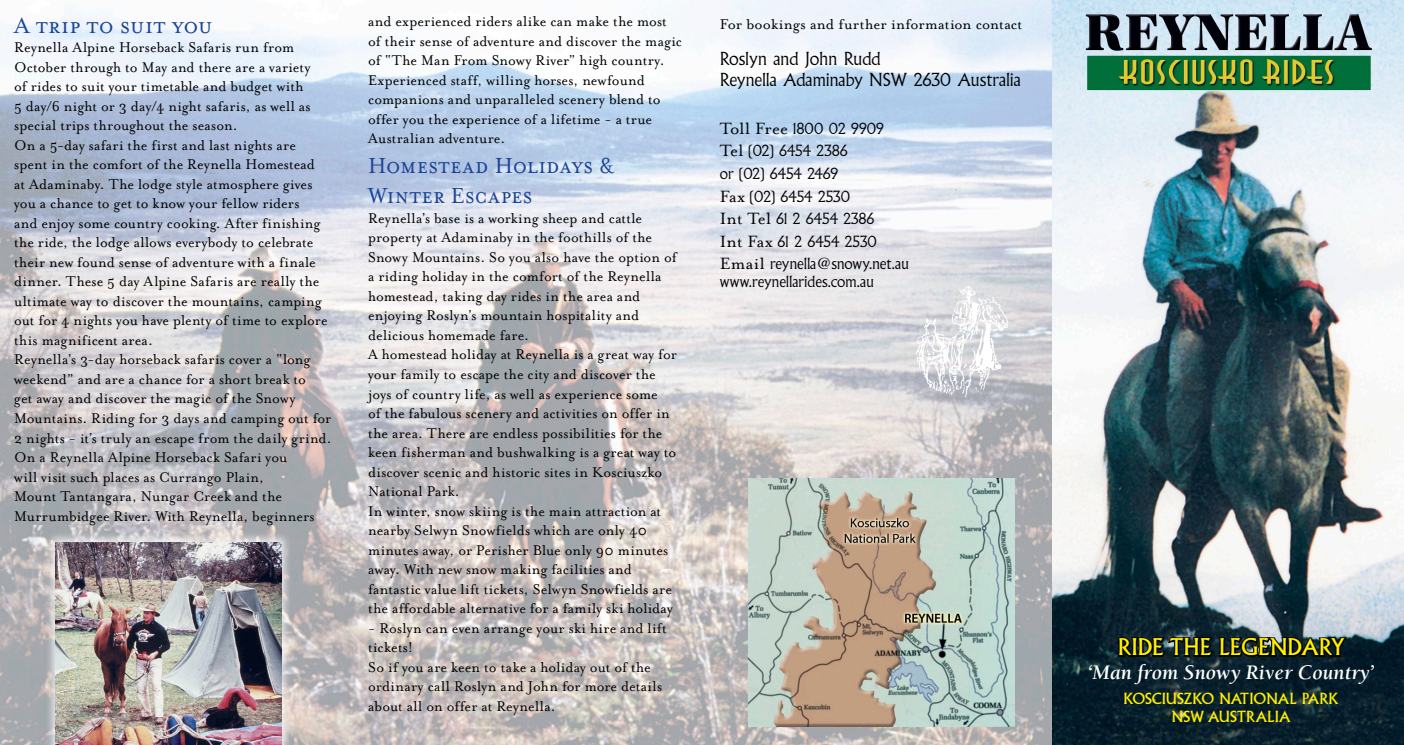
<style>
.page{position:relative;width:1404px;height:745px;background:#fff}
.page>*{position:absolute;margin:0;border:0;box-sizing:border-box;transform-origin:0 0}
.t1{font:25px/30px "Mrs Eaves Small Caps";letter-spacing:.01em;color:#194494;scale:.96 1}
.t2{font:25px "Mrs Eaves Small Caps";letter-spacing:.01em;color:#194494}
.t3{font:22.5px "Albertus";color:#fff000}
.t4{font:italic 700 21.25px "Berkeley";color:#fff}
.t5{font:300 17.5px/21px "Albertus";letter-spacing:-.015em;color:#000}
.t6{font:16.25px/19.5px "Mrs Eaves Roman";letter-spacing:.015em;color:#000;scale:.96 1}
.t7{font:16.25px "Mrs Eaves Roman";letter-spacing:.015em;color:#000}
.t8{font:300 15px/22.5px "Albertus";letter-spacing:-.005em;color:#000}
.t9{font:15px/18px "Albertus";color:#fff000;text-align:center}
.s1{font-family:"Mrs Eaves Roman";font-weight:400;font-size:18.75px}
</style>
<div class="page">
<img style="left:0;top:0;width:1052px;height:569px">
<img style="left:0;top:569px;width:43px;height:175px">
<img style="left:293px;top:569px;width:759px;height:175px">
<img style="left:1052px;top:0;width:351px;height:744px">
<img style="left:43px;top:530px;width:250px;height:214px">
<img style="left:55px;top:541px;width:226px;height:203px">
<img style="left:1115px;top:28px;width:234px;height:630px">
<img style="left:748px;top:478px;width:266px;height:248px">
<img style="left:906px;top:280px;width:112px;height:121px">
<h1 class="t2" style="left:14px;top:12px;width:200px">A trip to suit you</h1>
<p class="t6" style="left:14px;top:38px;width:332px">Reynella Alpine Horseback Safaris run from October through to May and there are a variety<br>of rides to suit your timetable and budget with<br>5 day/6 night or 3 day/4 night safaris, as well as special trips throughout the season.<br>On a 5-day safari the first and last nights are spent in the comfort of the Reynella Homestead<br>at Adaminaby. The lodge style atmosphere gives you a chance to get to know your fellow riders<br>and enjoy some country cooking. After finishing the ride, the lodge allows everybody to celebrate their new found sense of adventure with a finale dinner. These 5 day Alpine Safaris are really the ultimate way to discover the mountains, camping out for 4 nights you have plenty of time to explore this magnificent area.<br>Reynella’s 3-day horseback safaris cover a “long weekend” and are a chance for a short break to<br>get away and discover the magic of the Snowy Mountains. Riding for 3 days and camping out for 2 nights - it’s truly an escape from the daily grind.<br>On a Reynella Alpine Horseback Safari you<br>will visit such places as Currango Plain,<br>Mount Tantangara, Nungar Creek and the Murrumbidgee River. With Reynella, beginners</p>
<p class="t6" style="left:368px;top:12px;width:328px">and experienced riders alike can make the most of their sense of adventure and discover the magic of “The Man From Snowy River” high country.<br>Experienced staff, willing horses, newfound companions and unparalleled scenery blend to offer you the experience of a lifetime - a true Australian adventure.</p>
<h1 class="t1" style="left:368px;top:151px;width:258px">Homestead Holidays &amp;<br>Winter Escapes</h1>
<p class="t6" style="left:368px;top:208px;width:323px">Reynella’s base is a working sheep and cattle property at Adaminaby in the foothills of the Snowy Mountains. So you also have the option of a riding holiday in the comfort of the Reynella homestead, taking day rides in the area and enjoying Roslyn’s mountain hospitality and delicious homemade fare.<br>A homestead holiday at Reynella is a great way for your family to escape the city and discover the joys of country life, as well as experience some<br>of the fabulous scenery and activities on offer in the area. There are endless possibilities for the keen fisherman and bushwalking is a great way to discover scenic and historic sites in Kosciuszko National Park.<br>In winter, snow skiing is the main attraction at nearby Selwyn Snowfields which are only 40 minutes away, or Perisher Blue only 90 minutes away. With new snow making facilities and fantastic value lift tickets, Selwyn Snowfields are the affordable alternative for a family ski holiday</p>
<p class="t6" style="left:368px;top:618px;width:312px">- Roslyn can even arrange your ski hire and lift tickets!<br>So if you are keen to take a holiday out of the ordinary call Roslyn and John for more details about all on offer at Reynella.</p>
<p class="t7" style="left:719px;top:15px;width:304px">For bookings and further information contact</p>
<p class="t5" style="left:719px;top:48px;width:302px">Roslyn and John Rudd<br>Reynella Adaminaby NSW 2630 Australia</p>
<p class="t8" style="left:719px;top:117px;width:191px"><span class="s1">Toll Free</span> 1800 02 9909<br><span class="s1">Tel</span> (02) 6454 2386<br>or (02) 6454 2469<br><span class="s1">Fax</span> (02) 6454 2530<br><span class="s1">Int Tel</span> 61 2 6454 2386<br><span class="s1">Int Fax</span> 61 2 6454 2530<br><span class="s1">Email</span> reynella@snowy.net.au</p>
<p class="t8" style="left:719px;top:270px;width:156px">www.reynellarides.com.au</p>
<h2 class="t3" style="left:1117px;top:633px;width:228px">RIDE THE LEGENDARY</h2>
<h3 class="t4" style="left:1087px;top:661px;width:287px">‘Man from Snowy River Country’</h3>
<p class="t9" style="left:1123px;top:688px;width:217px">KOSCIUSZKO NATIONAL PARK<br>NSW AUSTRALIA</p>
</div>
